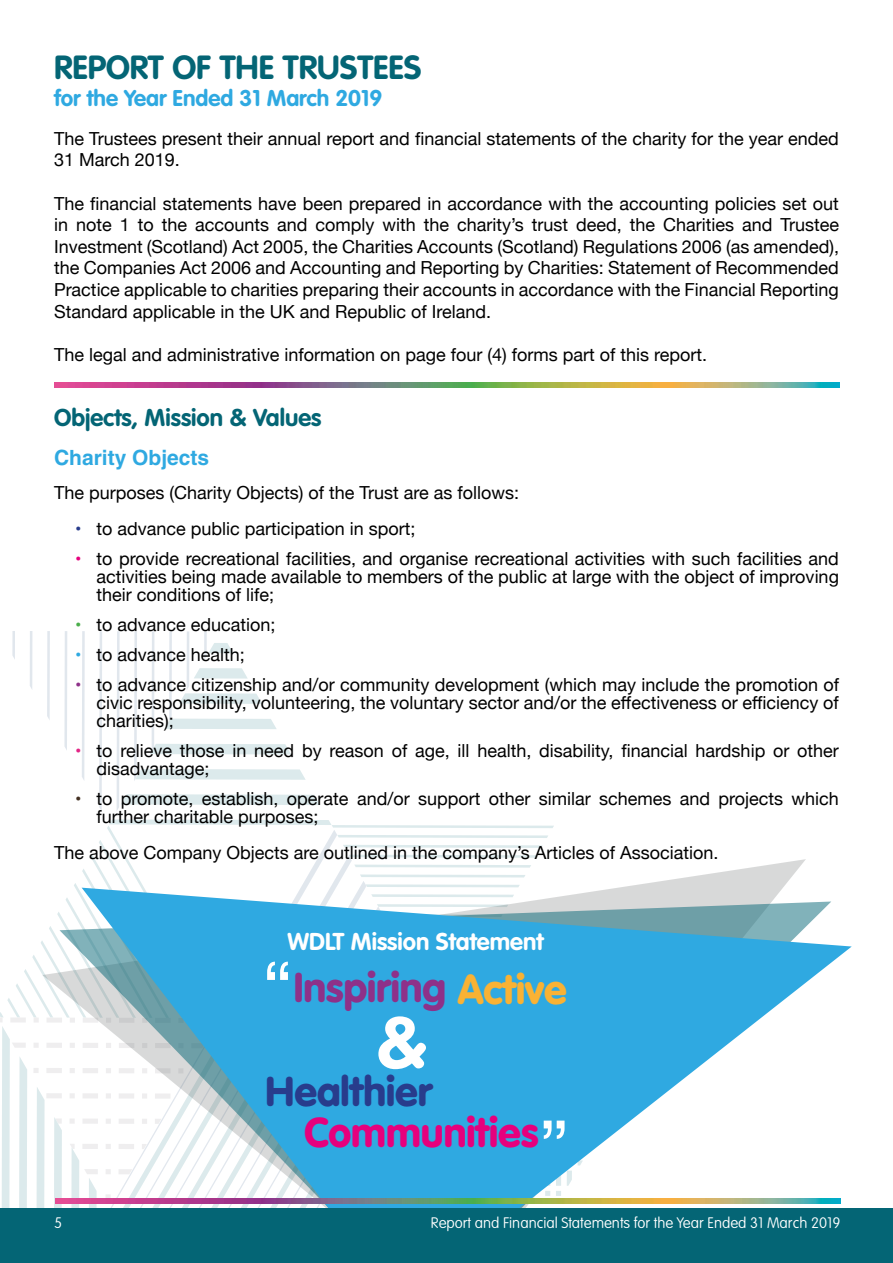
<style>
.page{position:relative;width:893px;height:1263px;background:#fff}
.page>*{position:absolute;margin:0;border:0;box-sizing:border-box;transform-origin:0 0}
.t1{font:900 71.7px "VAG Rounded";color:#fff}
.t2{font:70.8px "Helvetica Neue";color:#fff}
.t3{font:900 40.95px/41.4px "VAG Rounded";color:#e6007d}
.t4{font:900 40.95px "VAG Rounded";color:#8e3189}
.t5{font:700 33px "VAG Rounded";color:#046575}
.t6{font:700 24px "VAG Rounded";color:#046575}
.t7{font:700 24px "VAG Rounded";color:#fff}
.t8{font:700 22.5px "VAG Rounded";color:#2fa9e1}
.t9{font:700 21px "Helvetica";color:#2fa9e1}
.t10{font:18px/21.6px "Helvetica Neue";color:#000;text-align:justify}
.t11{font:100 15px "VAG Rounded";color:#fff}
.s1{color:#283c8c}
.s2{color:#e6007d}
.s3{color:#4aae4b}
.s4{color:#2fa9e1}
.s5{color:#8e3189}
.s6{color:#e32586}
.s7{color:#422f21}
.s8{color:#f9b234}
</style>
<div class="page">
<svg style="left:99px;top:631px;width:3px;height:180px"></svg>
<svg style="left:82px;top:631px;width:3px;height:149px"></svg>
<svg style="left:64px;top:631px;width:3px;height:119px"></svg>
<svg style="left:47px;top:631px;width:3px;height:89px"></svg>
<svg style="left:30px;top:631px;width:2px;height:58px"></svg>
<svg style="left:12px;top:631px;width:3px;height:28px"></svg>
<svg style="left:117px;top:631px;width:203px;height:179px"></svg>
<svg style="left:0;top:819px;width:554px;height:390px"></svg>
<svg style="left:42px;top:859px;width:764px;height:350px"></svg>
<svg style="left:60px;top:901px;width:22px;height:308px"></svg>
<img style="left:55px;top:382px;width:784px;height:5px">
<svg style="left:82px;top:888px;width:770px;height:321px;fill:#2fa9e1"></svg>
<div style="left:0;top:1209px;width:893px;height:54px;background:#046575"></div>
<img style="left:55px;top:1198px;width:785px;height:5px">
<h2 class="t5" style="left:54px;top:48px;width:369px">REPORT OF THE TRUSTEES</h2>
<h3 class="t8" style="left:54px;top:85px;width:330px">for the Year Ended 31 March 2019</h3>
<p class="t10" style="left:54px;top:129px;width:786px">The Trustees present their annual report and financial statements of the charity for the year ended</p>
<p class="t10" style="left:54px;top:150px;width:127px">31 March 2019.</p>
<p class="t10" style="left:54px;top:193px;width:786px">The financial statements have been prepared in accordance with the accounting policies set out</p>
<p class="t10" style="left:54px;top:215px;width:787px">in note 1 to the accounts and comply with the charity’s trust deed, the Charities and Trustee Investment (Scotland) Act 2005, the Charities Accounts (Scotland) Regulations 2006 (as amended), the Companies Act 2006 and Accounting and Reporting by Charities: Statement of Recommended Practice applicable to charities preparing their accounts in accordance with the Financial Reporting Standard applicable in the UK and Republic of Ireland.</p>
<p class="t10" style="left:54px;top:345px;width:655px">The legal and administrative information on page four (4) forms part of this report.</p>
<h2 class="t6" style="left:54px;top:404px;width:269px">Objects, Mission &amp; Values</h2>
<h3 class="t9" style="left:54px;top:445px;width:157px">Charity Objects</h3>
<p class="t10" style="left:54px;top:483px;width:467px">The purposes (Charity Objects) of the Trust are as follows:</p>
<p class="t10" style="left:75px;top:519px;width:342px"><span class="s1">•</span> to advance public participation in sport;</p>
<p class="t10" style="left:97px;top:550px;width:744px;line-height:18px;text-indent:-21px"><span class="s2">•</span> to provide recreational facilities, and organise recreational activities with such facilities and activities being made available to members of the public at large with the object of improving their conditions of life;</p>
<p class="t10" style="left:75px;top:615px;width:202px"><span class="s3">•</span> to advance education;</p>
<p class="t10" style="left:75px;top:645px;width:171px"><span class="s4">•</span> to advance health;</p>
<p class="t10" style="left:75px;top:677px;width:765px;line-height:18px;text-align:right"><span class="s5">•</span> to advance citizenship and/or community development (which may include the promotion of civic responsibility, volunteering, the voluntary sector and/or the effectiveness or efficiency of</p>
<p class="t10" style="left:97px;top:711px;width:79px">charities);</p>
<p class="t10" style="left:75px;top:741px;width:765px"><span class="s6">•</span> to relieve those in need by reason of age, ill health, disability, financial hardship or other</p>
<p class="t10" style="left:97px;top:759px;width:115px">disadvantage;</p>
<p class="t10" style="left:97px;top:791px;width:744px;line-height:18px;text-indent:-21px"><span class="s7">•</span> to promote, establish, operate and/or support other similar schemes and projects which further charitable purposes;</p>
<p class="t10" style="left:54px;top:843px;width:666px">The above Company Objects are outlined in the company’s Articles of Association.</p>
<p class="t7" style="left:287px;top:928px;width:257px">WDLT Mission Statement</p>
<p class="t2" style="left:262px;top:945px;width:32px">“</p>
<p class="t4" style="left:294px;top:963px;width:275px">Inspiring <span class="s8">Active</span></p>
<p class="t1" style="left:377px;top:999px;width:52px">&amp;</p>
<p class="t3" style="left:304px;top:1072px;width:236px;text-indent:-39px"><span class="s1">Healthier<br></span>Communities</p>
<p class="t2" style="left:539px;top:1104px;width:32px">”</p>
<p class="t11" style="left:54px;top:1214px;width:10px">5</p>
<p class="t11" style="left:431px;top:1214px;width:411px">Report and Financial Statements for the Year Ended 31 March 2019</p>
</div>
